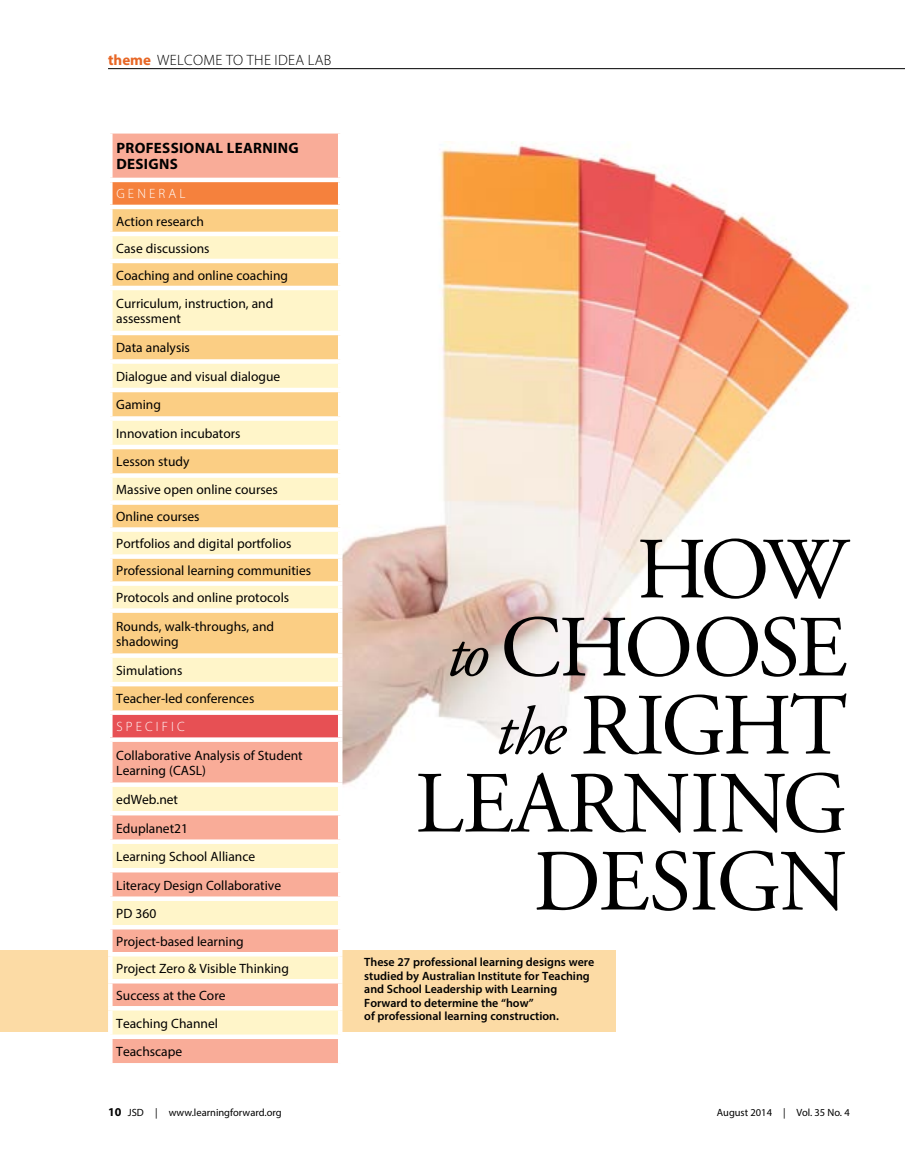
<style>
.page{position:relative;width:905px;height:1175px;background:#fff}
.page>*{position:absolute;margin:0;border:0;box-sizing:border-box;transform-origin:0 0}
.body{font:87px/78px "Adobe Garamond Pro";letter-spacing:-.025em;color:#000;text-align:right}
.box{font:700 15px/16.5px "Myriad Pro";letter-spacing:.02em;color:#000}
.toppers{font:300 15px "Myriad Pro";letter-spacing:.02em;color:#000}
.box-2{font:13.5px/15px "Myriad Pro";color:#000}
.box-3{font:300 13.5px "Myriad Pro";letter-spacing:.23em;color:#fff}
.box-4{font:600 12px/13.5px "Myriad Pro";color:#000}
.t1{font:700 12px "Myriad Pro";color:#000}
.t2{font:10.5px "Myriad Pro";color:#000}
.s1{font-weight:700;color:#e76625}
.s2{font-style:italic;font-size:67.5px}
</style>
<div class="page">
<div style="left:0;top:950px;width:615px;height:81px;background:#fcdba5"></div>
<img style="left:342px;top:142px;width:509px;height:643px">
<hr style="left:108px;top:68px;width:796px;height:1px;background:#000">
<div style="left:112px;top:134px;width:226px;height:929px;background:#f9ac98"></div>
<div style="left:110px;top:180px;width:230px;height:27px;background:#f5813d"></div>
<svg style="left:112px;top:209px;width:226px;height:23px;background:#fbcf86"></svg>
<svg style="left:112px;top:236px;width:226px;height:798px;background:#fcdaaa"></svg>
<div style="left:110px;top:712px;width:230px;height:27px;background:#e75054"></div>
<hr style="left:108px;top:178px;width:234px;height:4px;background:#fff">
<hr style="left:108px;top:182px;width:4px;height:23px;background:#fff">
<hr style="left:338px;top:182px;width:4px;height:23px;background:#fff">
<hr style="left:108px;top:205px;width:234px;height:4px;background:#fff">
<hr style="left:108px;top:232px;width:234px;height:4px;background:#fff">
<hr style="left:108px;top:259px;width:234px;height:4px;background:#fff">
<hr style="left:108px;top:286px;width:234px;height:4px;background:#fff">
<hr style="left:108px;top:331px;width:234px;height:4px;background:#fff">
<div style="left:108px;top:359px;width:234px;height:5px;background:#fff"></div>
<hr style="left:108px;top:388px;width:234px;height:4px;background:#fff">
<div style="left:108px;top:416px;width:234px;height:5px;background:#fff"></div>
<hr style="left:108px;top:445px;width:234px;height:4px;background:#fff">
<div style="left:108px;top:473px;width:234px;height:5px;background:#fff"></div>
<div style="left:108px;top:500px;width:234px;height:5px;background:#fff"></div>
<div style="left:108px;top:527px;width:234px;height:5px;background:#fff"></div>
<div style="left:108px;top:554px;width:234px;height:5px;background:#fff"></div>
<div style="left:108px;top:581px;width:234px;height:5px;background:#fff"></div>
<div style="left:108px;top:608px;width:234px;height:5px;background:#fff"></div>
<div style="left:108px;top:653px;width:234px;height:5px;background:#fff"></div>
<hr style="left:108px;top:682px;width:234px;height:4px;background:#fff">
<div style="left:108px;top:710px;width:234px;height:5px;background:#fff"></div>
<hr style="left:108px;top:715px;width:4px;height:22px;background:#fff">
<hr style="left:338px;top:715px;width:4px;height:22px;background:#fff">
<div style="left:108px;top:737px;width:234px;height:5px;background:#fff"></div>
<div style="left:108px;top:782px;width:234px;height:5px;background:#fff"></div>
<hr style="left:108px;top:811px;width:234px;height:4px;background:#fff">
<div style="left:108px;top:839px;width:234px;height:5px;background:#fff"></div>
<hr style="left:108px;top:868px;width:234px;height:4px;background:#fff">
<div style="left:108px;top:896px;width:234px;height:5px;background:#fff"></div>
<hr style="left:108px;top:925px;width:234px;height:4px;background:#fff">
<hr style="left:108px;top:929px;width:4px;height:23px;background:#fff">
<hr style="left:338px;top:929px;width:4px;height:23px;background:#fff">
<hr style="left:108px;top:952px;width:234px;height:4px;background:#fff">
<hr style="left:108px;top:956px;width:4px;height:23px;background:#fff">
<hr style="left:338px;top:956px;width:4px;height:23px;background:#fff">
<hr style="left:108px;top:979px;width:234px;height:4px;background:#fff">
<hr style="left:108px;top:983px;width:4px;height:23px;background:#fff">
<hr style="left:338px;top:983px;width:4px;height:23px;background:#fff">
<hr style="left:108px;top:1006px;width:234px;height:4px;background:#fff">
<hr style="left:108px;top:1010px;width:4px;height:24px;background:#fff">
<hr style="left:338px;top:1010px;width:4px;height:24px;background:#fff">
<div style="left:108px;top:1034px;width:234px;height:5px;background:#fff"></div>
<p class="toppers" style="left:108px;top:51px;width:225px"><span class="s1">theme</span> WELCOME TO THE IDEA LAB</p>
<p class="box" style="left:116px;top:139px;width:184px">PROFESSIONAL LEARNING<br>DESIGNS</p>
<p class="box-3" style="left:116px;top:186px;width:71px">GENERAL</p>
<p class="box-2" style="left:116px;top:213px;width:89px">Action research</p>
<p class="box-2" style="left:116px;top:240px;width:95px">Case discussions</p>
<p class="box-2" style="left:116px;top:267px;width:173px">Coaching and online coaching</p>
<p class="box-2" style="left:116px;top:296px;width:159px">Curriculum, instruction, and assessment</p>
<p class="box-2" style="left:116px;top:340px;width:75px">Data analysis</p>
<p class="box-2" style="left:116px;top:368px;width:165px">Dialogue and visual dialogue</p>
<p class="box-2" style="left:116px;top:397px;width:46px">Gaming</p>
<p class="box-2" style="left:116px;top:425px;width:126px">Innovation incubators</p>
<p class="box-2" style="left:116px;top:454px;width:75px">Lesson study</p>
<p class="box-2" style="left:116px;top:482px;width:163px">Massive open online courses</p>
<p class="box-2" style="left:116px;top:509px;width:85px">Online courses</p>
<p class="box-2" style="left:116px;top:536px;width:177px">Portfolios and digital portfolios</p>
<p class="box-2" style="left:116px;top:563px;width:196px">Professional learning communities</p>
<p class="box-2" style="left:116px;top:590px;width:174px">Protocols and online protocols</p>
<p class="box-2" style="left:116px;top:618px;width:159px">Rounds, walk-throughs, and shadowing</p>
<p class="box-2" style="left:116px;top:662px;width:68px">Simulations</p>
<p class="box-2" style="left:116px;top:691px;width:140px">Teacher-led conferences</p>
<p class="box-3" style="left:116px;top:718px;width:70px">SPECIFIC</p>
<p class="box-2" style="left:116px;top:747px;width:188px">Collaborative Analysis of Student<br>Learning (CASL)</p>
<p class="box-2" style="left:116px;top:791px;width:63px">edWeb.net</p>
<p class="box-2" style="left:116px;top:820px;width:73px">Eduplanet21</p>
<p class="box-2" style="left:116px;top:848px;width:140px">Learning School Alliance</p>
<p class="box-2" style="left:116px;top:877px;width:166px">Literacy Design Collaborative</p>
<p class="box-2" style="left:116px;top:905px;width:42px">PD 360</p>
<p class="box-2" style="left:116px;top:933px;width:129px">Project-based learning</p>
<p class="box-2" style="left:116px;top:960px;width:174px">Project Zero &amp; Visible Thinking</p>
<p class="box-2" style="left:116px;top:987px;width:111px">Success at the Core</p>
<p class="box-2" style="left:116px;top:1015px;width:103px">Teaching Channel</p>
<p class="box-2" style="left:116px;top:1043px;width:67px">Teachscape</p>
<p class="body" style="left:415px;top:534px;width:433px">HOW<br><span class="s2">to</span> CHOOSE <span class="s2">the</span> RIGHT<br>LEARNING<br>DESIGN</p>
<p class="box-4" style="left:364px;top:955px;width:232px">These 27 professional learning designs were studied by Australian Institute for Teaching and School Leadership with Learning Forward to determine the “how”<br>of professional learning construction.</p>
<p class="t1" style="left:108px;top:1104px;width:15px">10</p>
<p class="t2" style="left:128px;top:1106px;width:155px">JSD | www.learningforward.org</p>
<p class="t2" style="left:717px;top:1106px;width:134px">August 2014 | Vol. 35 No. 4</p>
</div>
